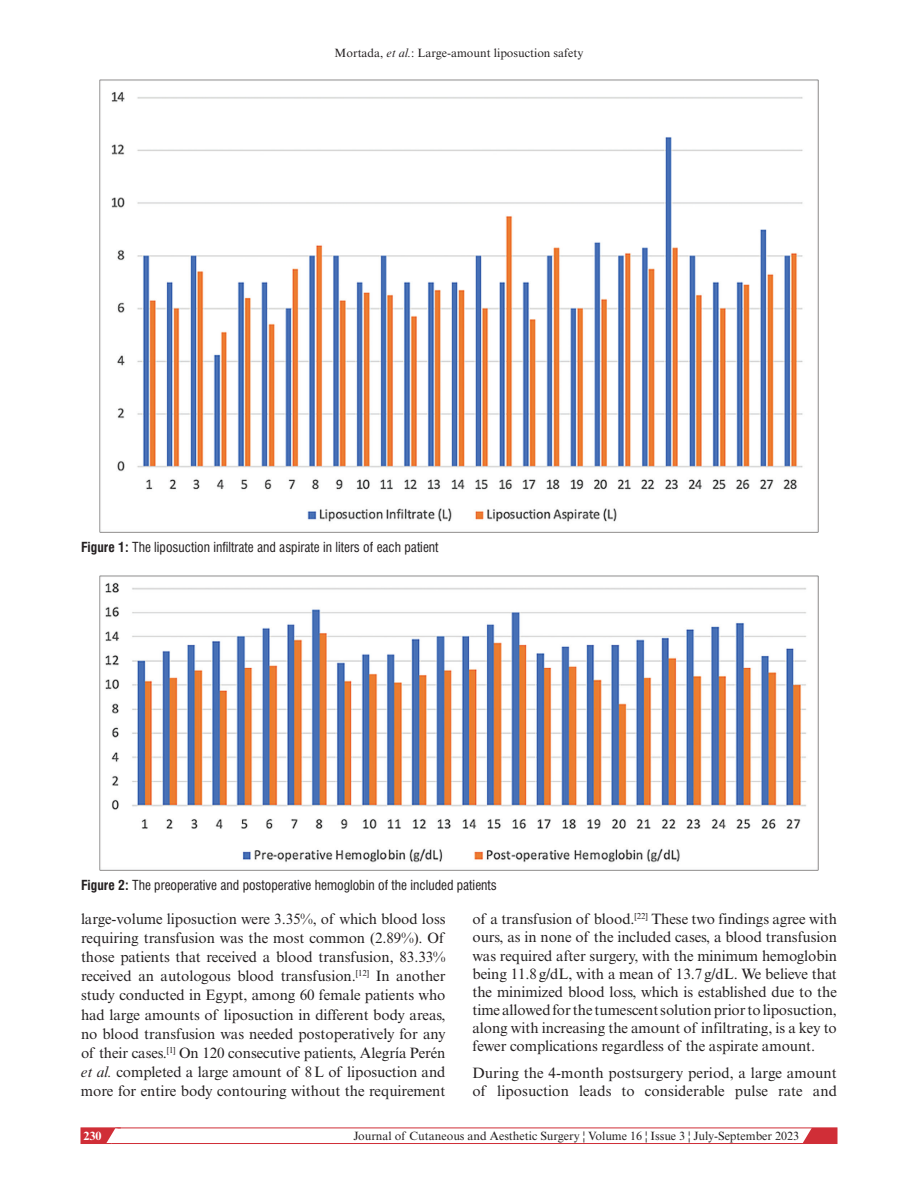
<style>
.page{position:relative;width:918px;height:1188px;background:#fff}
.page>*{position:absolute;margin:0;border:0;box-sizing:border-box;transform-origin:0 0}
.t1{font:15px/19px "Times New Roman MT Std";letter-spacing:-.005em;color:#231f20;text-align:justify}
.t2{font:condensed 13.5px "Swiss 721 BT";color:#231f20}
.t3{font:12px "Times New Roman MT Std";color:#231f20}
.t4{font:700 12px "Times New Roman MT Std";color:#fff}
.s1{font-style:italic}
.s2{font-weight:700}
</style>
<div class="page">
<svg style="left:798px;top:1127px;width:39px;height:15px"></svg>
<div style="left:81px;top:1128px;width:756px;height:16px;border:1px solid #d02e37"></div>
<svg style="left:81px;top:1127px;width:40px;height:17px"></svg>
<img style="left:99px;top:80px;width:720px;height:452px">
<img style="left:99px;top:576px;width:720px;height:294px">
<p class="t3" style="left:335px;top:46px;width:250px">Mortada, <span class="s1">et al.</span>: Large-amount liposuction safety</p>
<p class="t2" style="left:81px;top:539px;width:359px"><span class="s2">Figure 1:</span> The liposuction infiltrate and aspirate in liters of each patient</p>
<p class="t2" style="left:81px;top:877px;width:417px"><span class="s2">Figure 2:</span> The preoperative and postoperative hemoglobin of the included patients</p>
<p class="t1" style="left:81px;top:910px;width:366px">large-volume liposuction were 3.35%, of which blood loss requiring transfusion was the most common (2.89%). Of those patients that received a blood transfusion, 83.33% received an autologous blood transfusion.<sup>[12]</sup> In another study conducted in Egypt, among 60 female patients who had large amounts of liposuction in different body areas, no blood transfusion was needed postoperatively for any of their cases.<sup>[1]</sup> On 120 consecutive patients, Alegría Perén <span class="s1">et al.</span> completed a large amount of 8L of liposuction and more for entire body contouring without the requirement</p>
<p class="t1" style="left:472px;top:910px;width:366px;line-height:18.1px">of a transfusion of blood.<sup>[22]</sup> These two findings agree with ours, as in none of the included cases, a blood transfusion was required after surgery, with the minimum hemoglobin being 11.8g/dL, with a mean of 13.7g/dL. We believe that the minimized blood loss, which is established due to the time allowed for the tumescent solution prior to liposuction, along with increasing the amount of infiltrating, is a key to fewer complications regardless of the aspirate amount.</p>
<p class="t1" style="left:472px;top:1064px;width:366px;line-height:18.1px">During the 4-month postsurgery period, a large amount of liposuction leads to considerable pulse rate and</p>
<p class="t4" style="left:83px;top:1128px;width:19px">230</p>
<p class="t3" style="left:353px;top:1129px;width:447px">Journal of Cutaneous and Aesthetic Surgery ¦ Volume 16 ¦ Issue 3 ¦ July-September 2023</p>
</div>
